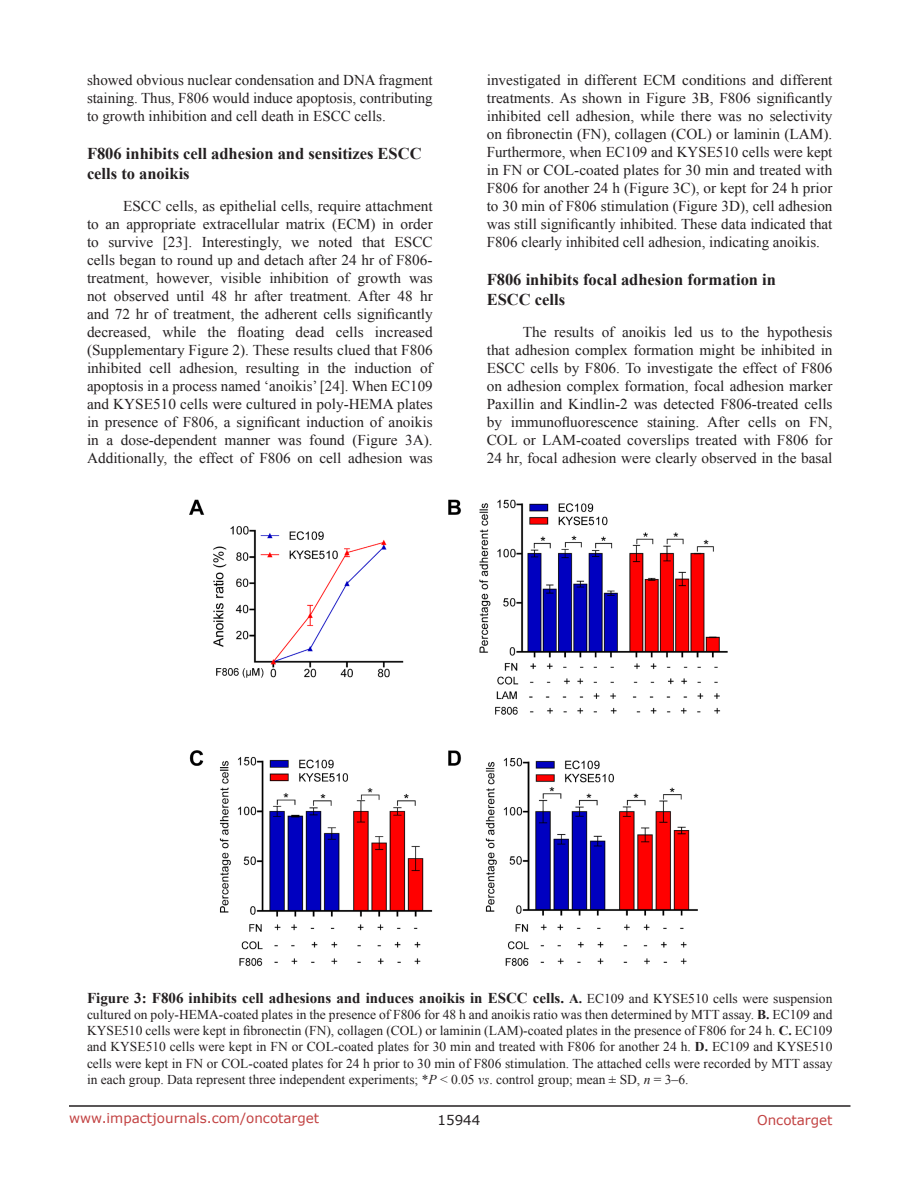
<style>
.page{position:relative;width:918px;height:1188px;background:#fff}
.page>*{position:absolute;margin:0;border:0;box-sizing:border-box;transform-origin:0 0}
.SubHeading{font:700 16.5px/19.8px "Times New Roman";color:#231f20}
.BodyText{font:15px/18px "Times New Roman";color:#231f20;text-align:justify}
.FigureText{font:700 15px "Times New Roman";color:#231f20}
.FigureText-2{font:13.5px/16.2px "Times New Roman";color:#231f20;text-align:justify}
.t1{font:13.5px "Verdana";color:#c24141}
.t2{font:13.5px "Verdana";color:#231f20}
.s1{font-size:13.5px}
.s2{font-weight:400;font-size:13.5px}
.s3{font-weight:700}
.s4{font-style:italic}
</style>
<div class="page">
<hr style="left:69px;top:1105px;width:781px;height:2px;background:#231f20">
<img style="left:190px;top:499px;width:538px;height:468px">
<p class="BodyText" style="left:87px;top:71px;width:347px">showed obvious nuclear condensation and DNA fragment staining. Thus, F806 would induce apoptosis, contributing to growth inhibition and cell death in ESCC cells.</p>
<p class="SubHeading" style="left:87px;top:143px;width:336px">F806 inhibits cell adhesion and sensitizes ESCC cells to anoikis</p>
<p class="BodyText" style="left:87px;top:196px;width:347px;text-indent:36px">ESCC cells, as epithelial cells, require attachment to an appropriate extracellular matrix (ECM) in order to survive [23]. Interestingly, we noted that ESCC cells began to round up and detach after 24 hr of F806- treatment, however, visible inhibition of growth was not observed until 48 hr after treatment. After 48 hr and 72 hr of treatment, the adherent cells significantly decreased, while the floating dead cells increased (Supplementary Figure 2). These results clued that F806 inhibited cell adhesion, resulting in the induction of apoptosis in a process named ‘anoikis’ [24]. When EC109 and KYSE510 cells were cultured in poly-HEMA plates in presence of F806, a significant induction of anoikis in a dose-dependent manner was found (Figure 3A).<br>Additionally, the effect of F806 on cell adhesion was</p>
<p class="BodyText" style="left:487px;top:71px;width:347px">investigated in different ECM conditions and different treatments. As shown in Figure 3B, F806 significantly inhibited cell adhesion, while there was no selectivity on fibronectin (FN), collagen (COL) or laminin (LAM).<br>Furthermore, when EC109 and KYSE510 cells were kept in FN or COL-coated plates for 30 min and treated with F806 for another 24 h (Figure 3C), or kept for 24 h prior to 30 min of F806 stimulation (Figure 3D), cell adhesion was still significantly inhibited. These data indicated that F806 clearly inhibited cell adhesion, indicating anoikis.</p>
<p class="SubHeading" style="left:487px;top:269px;width:291px">F806 inhibits focal adhesion formation in<br>ESCC cells</p>
<p class="BodyText" style="left:487px;top:322px;width:347px;text-indent:36px">The results of anoikis led us to the hypothesis that adhesion complex formation might be inhibited in ESCC cells by F806. To investigate the effect of F806 on adhesion complex formation, focal adhesion marker Paxillin and Kindlin-2 was detected F806-treated cells by immunofluorescence staining. After cells on FN, COL or LAM-coated coverslips treated with F806 for 24 hr, focal adhesion were clearly observed in the basal</p>
<p class="FigureText" style="left:87px;top:987px;width:747px">Figure 3: F806 inhibits cell adhesions and induces anoikis in ESCC cells. <span class="s1">A.</span> <span class="s2">EC109 and KYSE510 cells were suspension</span></p>
<p class="FigureText-2" style="left:87px;top:1006px;width:747px">cultured on poly-HEMA-coated plates in the presence of F806 for 48 h and anoikis ratio was then determined by MTT assay. <span class="s3">B.</span> EC109 and KYSE510 cells were kept in fibronectin (FN), collagen (COL) or laminin (LAM)-coated plates in the presence of F806 for 24 h. <span class="s3">C.</span> EC109 and KYSE510 cells were kept in FN or COL-coated plates for 30 min and treated with F806 for another 24 h. <span class="s3">D.</span> EC109 and KYSE510 cells were kept in FN or COL-coated plates for 24 h prior to 30 min of F806 stimulation. The attached cells were recorded by MTT assay in each group. Data represent three independent experiments; *<span class="s4">P</span> &lt; 0.05 <span class="s4">vs</span>. control group; mean ± SD, <span class="s4">n</span> = 3–6.</p>
<p class="t1" style="left:69px;top:1109px;width:252px">www.impactjournals.com/oncotarget</p>
<p class="t2" style="left:438px;top:1111px;width:44px">15944</p>
<p class="t1" style="left:757px;top:1111px;width:77px">Oncotarget</p>
</div>
